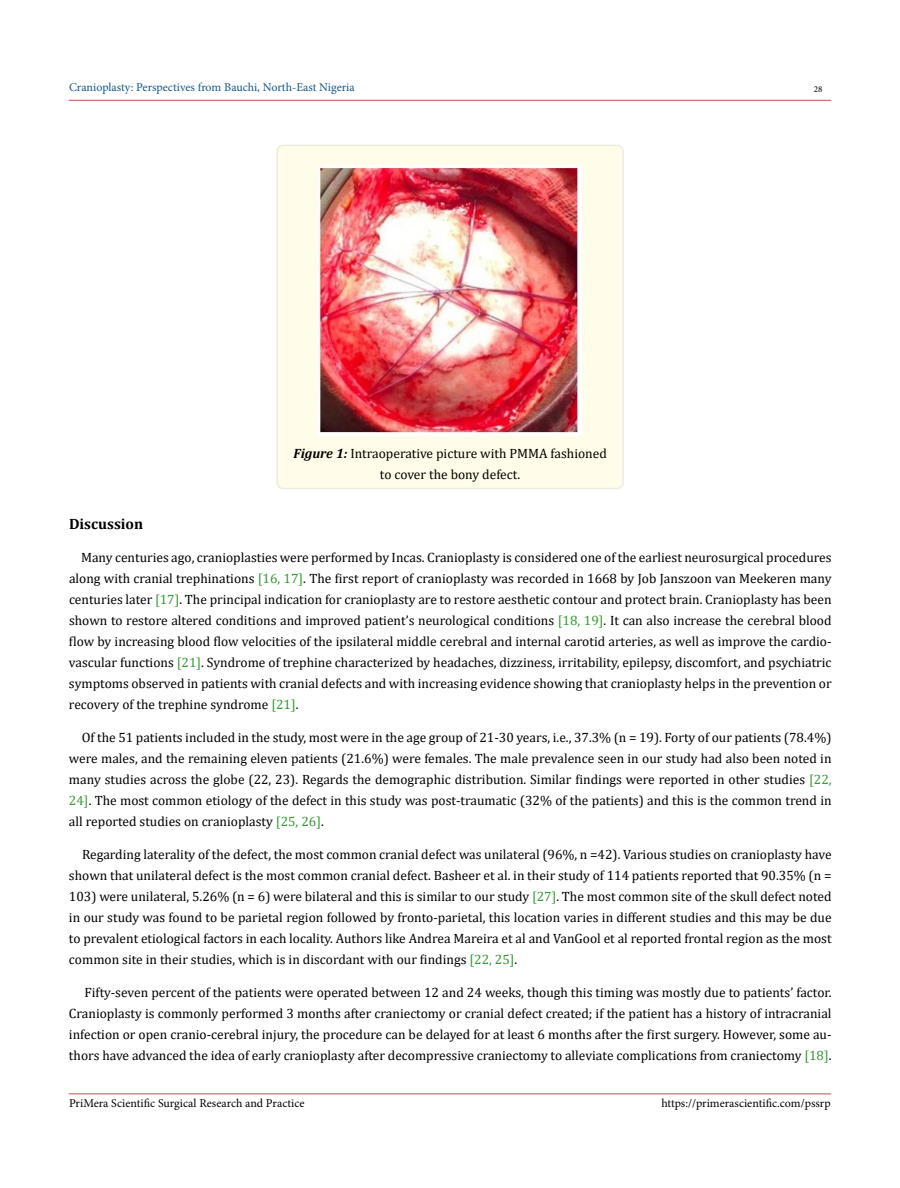
<style>
.page{position:relative;width:900px;height:1188px;background:#fff}
.page>*{position:absolute;margin:0;border:0;box-sizing:border-box;transform-origin:0 0}
.t1{font:700 15px "Cambria";color:#000}
.t2{font:13.5px/21px "Cambria";color:#000;text-align:justify}
.t3{font:12px "Minion Pro";color:#000}
.t4{font:12px "Minion Pro";color:#15588c}
.t5{font:9px "Minion Pro";color:#000}
.s1{font-weight:700;font-style:italic}
.s2{color:#393}
</style>
<div class="page">
<hr style="left:69px;top:100px;width:762px;height:1px;background:#c0504d">
<hr style="left:69px;top:1094px;width:762px;height:1px;background:#c0504d">
<div style="left:277px;top:145px;width:346px;height:344px;background:#fffde9;border-radius:6px"></div>
<div style="left:276px;top:145px;width:348px;height:344px;border:2px solid #eeece1;border-radius:6px"></div>
<img style="left:319px;top:166px;width:262px;height:269px">
<p class="t4" style="left:69px;top:79px;width:287px">Cranioplasty: Perspectives from Bauchi, North-East Nigeria</p>
<p class="t5" style="left:814px;top:83px;width:10px">28</p>
<p class="t2" style="left:293px;top:444px;width:315px;line-height:20.2px;text-align:center"><span class="s1">Figure 1:</span> Intraoperative picture with PMMA fashioned to cover the bony defect.</p>
<p class="t1" style="left:69px;top:513px;width:76px">Discussion</p>
<p class="t2" style="left:69px;top:547px;width:764px;text-indent:12px">Many centuries ago, cranioplasties were performed by Incas. Cranioplasty is considered one of the earliest neurosurgical procedures along with cranial trephinations <span class="s2">[16, 17]</span>. The first report of cranioplasty was recorded in 1668 by Job Janszoon van Meekeren many centuries later <span class="s2">[17]</span>. The principal indication for cranioplasty are to restore aesthetic contour and protect brain. Cranioplasty has been shown to restore altered conditions and improved patient’s neurological conditions <span class="s2">[18, 19]</span>. It can also increase the cerebral blood flow by increasing blood flow velocities of the ipsilateral middle cerebral and internal carotid arteries, as well as improve the cardio&shy;vascular functions <span class="s2">[21]</span>. Syndrome of trephine characterized by headaches, dizziness, irritability, epilepsy, discomfort, and psychiatric symptoms observed in patients with cranial defects and with increasing evidence showing that cranioplasty helps in the prevention or recovery of the trephine syndrome <span class="s2">[21]</span>.</p>
<p class="t2" style="left:69px;top:727px;width:764px;text-indent:13px">Of the 51 patients included in the study, most were in the age group of 21-30 years, i.e., 37.3% (n = 19). Forty of our patients (78.4%) were males, and the remaining eleven patients (21.6%) were females. The male prevalence seen in our study had also been noted in many studies across the globe (22, 23). Regards the demographic distribution. Similar findings were reported in other studies <span class="s2">[22, 24]</span>. The most common etiology of the defect in this study was post-traumatic (32% of the patients) and this is the common trend in all reported studies on cranioplasty <span class="s2">[25, 26]</span>.</p>
<p class="t2" style="left:69px;top:844px;width:764px;text-indent:13px">Regarding laterality of the defect, the most common cranial defect was unilateral (96%, n =42). Various studies on cranioplasty have shown that unilateral defect is the most common cranial defect. Basheer et al. in their study of 114 patients reported that 90.35% (n = 103) were unilateral, 5.26% (n = 6) were bilateral and this is similar to our study <span class="s2">[27]</span>. The most common site of the skull defect noted in our study was found to be parietal region followed by fronto-parietal, this location varies in different studies and this may be due to prevalent etiological factors in each locality. Authors like Andrea Mareira et al and VanGool et al reported frontal region as the most common site in their studies, which is in discordant with our findings <span class="s2">[22, 25]</span>.</p>
<p class="t2" style="left:69px;top:982px;width:764px;text-indent:16px">Fifty-seven percent of the patients were operated between 12 and 24 weeks, though this timing was mostly due to patients’ factor.<br>Cranioplasty is commonly performed 3 months after craniectomy or cranial defect created; if the patient has a history of intracranial infection or open cranio-cerebral injury, the procedure can be delayed for at least 6 months after the first surgery. However, some au&shy;thors have advanced the idea of early cranioplasty after decompressive craniectomy to alleviate complications from craniectomy <span class="s2">[18]</span>.</p>
<p class="t3" style="left:69px;top:1095px;width:237px">PriMera Scientific Surgical Research and Practice</p>
<p class="t3" style="left:661px;top:1095px;width:171px">https://primerascientific.com/pssrp</p>
</div>
